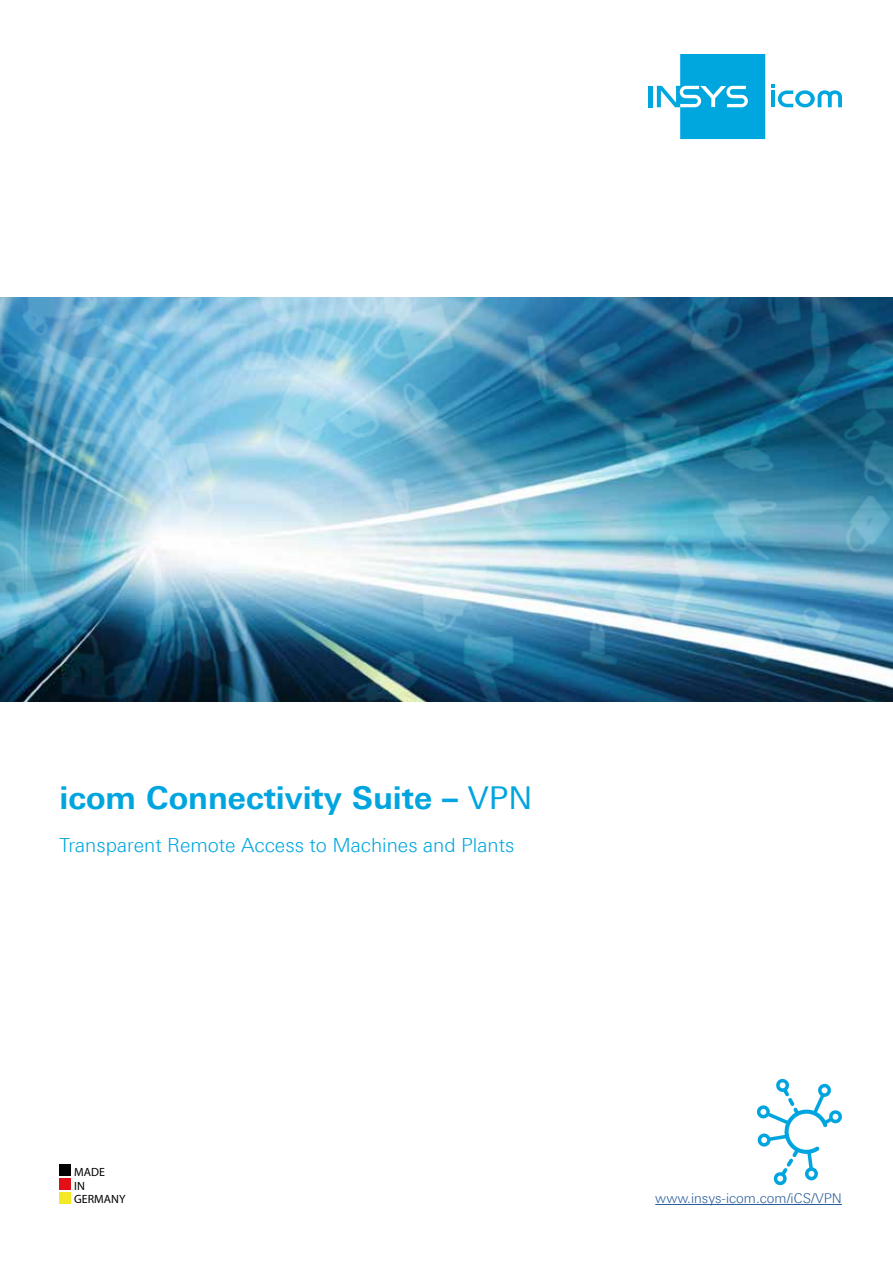
<style>
.page{position:relative;width:893px;height:1263px;background:#fff}
.page>*{position:absolute;margin:0;border:0;box-sizing:border-box;transform-origin:0 0}
.t1{font:700 31.5px "Linotype Univers 630";color:#00a5df}
.t2{font:300 19.5px "Linotype Univers 330";color:#00a5df}
.t3{font:300 13.5px "Linotype Univers 330";color:#275b9b}
.t4{font:12px/13.8px "Myriad Pro";color:#000}
.s1{font-family:"Linotype Univers 430";font-weight:400}
</style>
<div class="page">
<hr style="left:655px;top:1204px;width:187px;height:1px;background:#275b9b">
<img style="left:0;top:298px;width:893px;height:404px">
<div style="left:60px;top:1164px;width:11px;height:12px;background:#030305"></div>
<div style="left:60px;top:1178px;width:11px;height:11px;background:#e30f17"></div>
<div style="left:60px;top:1192px;width:11px;height:11px;background:#f5e824"></div>
<hr style="left:648px;top:86px;width:4px;height:21px;background:#00a6de">
<svg style="left:657px;top:54px;width:108px;height:85px"></svg>
<svg style="left:771px;top:85px;width:71px;height:22px"></svg>
<svg style="left:757px;top:1078px;width:85px;height:107px"></svg>
<h1 class="t1" style="left:60px;top:779px;width:474px">icom Connectivity Suite – <span class="s1">VPN</span></h1>
<p class="t2" style="left:60px;top:834px;width:456px">Transparent Remote Access to Machines and Plants</p>
<p class="t4" style="left:74px;top:1165px;width:53px">MADE<br>IN<br>GERMANY</p>
<p class="t3" style="left:655px;top:1191px;width:188px">www.insys-icom.com/iCS/VPN</p>
</div>
